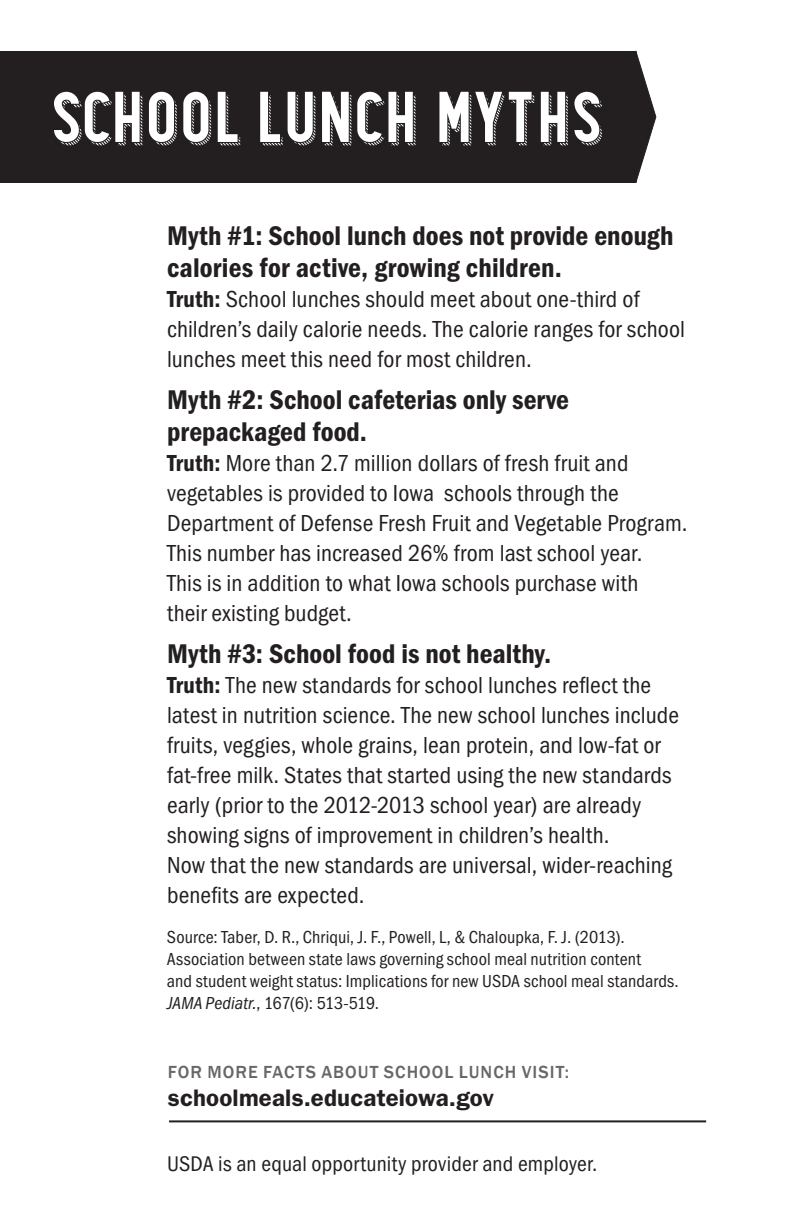
<style>
.page{position:relative;width:793px;height:1227px;background:#fff}
.page>*{position:absolute;margin:0;border:0;box-sizing:border-box;transform-origin:0 0}
.t1{font:66px "Station No.Four";letter-spacing:-.01em;color:#fff}
.t2{font:600 condensed 28px/32px "Franklin Gothic";letter-spacing:.005em;color:#231f20}
.t3{font:condensed 24px/30px "Franklin Gothic";letter-spacing:.005em;color:#231f20}
.t4{font:600 24px "Franklin Gothic";letter-spacing:.005em;color:#231f20}
.t5{font:condensed 22px "Franklin Gothic";letter-spacing:.005em;color:#231f20}
.t6{font:condensed 18px/22px "Franklin Gothic";letter-spacing:.005em;color:#231f20}
.t7{font:500 18px "Franklin Gothic";letter-spacing:.06em;color:#67676a}
.s1{font-weight:600}
.s2{font-style:italic}
</style>
<div class="page">
<div style="left:0;top:51px;width:635px;height:132px;background:#231f20"></div>
<svg style="left:635px;top:50px;width:21px;height:133px"></svg>
<hr style="left:169px;top:1120px;width:537px;height:2px;background:#231f20">
<h1 class="t1" style="left:51px;top:65px;width:556px">SCHOOL LUNCH MYTHS</h1>
<p class="t2" style="left:167px;top:220px;width:508px">Myth #1: School lunch does not provide enough calories for active, growing children.</p>
<p class="t3" style="left:167px;top:284px;width:519px"><span class="s1">Truth:</span> School lunches should meet about one-third of children’s daily calorie needs. The calorie ranges for school lunches meet this need for most children.</p>
<p class="t2" style="left:167px;top:384px;width:403px">Myth #2: School cafeterias only serve prepackaged food.</p>
<p class="t3" style="left:167px;top:448px;width:522px"><span class="s1">Truth:</span> More than 2.7 million dollars of fresh fruit and vegetables is provided to Iowa schools through the Department of Defense Fresh Fruit and Vegetable Program.<br>This number has increased 26% from last school year.<br>This is in addition to what Iowa schools purchase with<br>their existing budget.</p>
<p class="t2" style="left:167px;top:638px;width:385px">Myth #3: School food is not healthy.</p>
<p class="t3" style="left:167px;top:670px;width:513px"><span class="s1">Truth:</span> The new standards for school lunches reflect the latest in nutrition science. The new school lunches include fruits, veggies, whole grains, lean protein, and low-fat or fat-free milk. States that started using the new standards early (prior to the 2012-2013 school year) are already showing signs of improvement in children’s health.<br>Now that the new standards are universal, wider-reaching benefits are expected.</p>
<p class="t6" style="left:167px;top:926px;width:513px">Source: Taber, D. R., Chriqui, J. F., Powell, L, &amp; Chaloupka, F. J. (2013).<br>Association between state laws governing school meal nutrition content<br>and student weight status: Implications for new USDA school meal standards.<br><span class="s2">JAMA Pediatr.</span>, 167(6): 513-519.</p>
<p class="t7" style="left:168px;top:1060px;width:402px">FOR MORE FACTS ABOUT SCHOO L LUNCH VISIT:</p>
<p class="t4" style="left:168px;top:1083px;width:327px">schoolmeals.educateiowa.gov</p>
<p class="t5" style="left:167px;top:1151px;width:432px">USDA is an equal opportunity provider and employer.</p>
</div>
